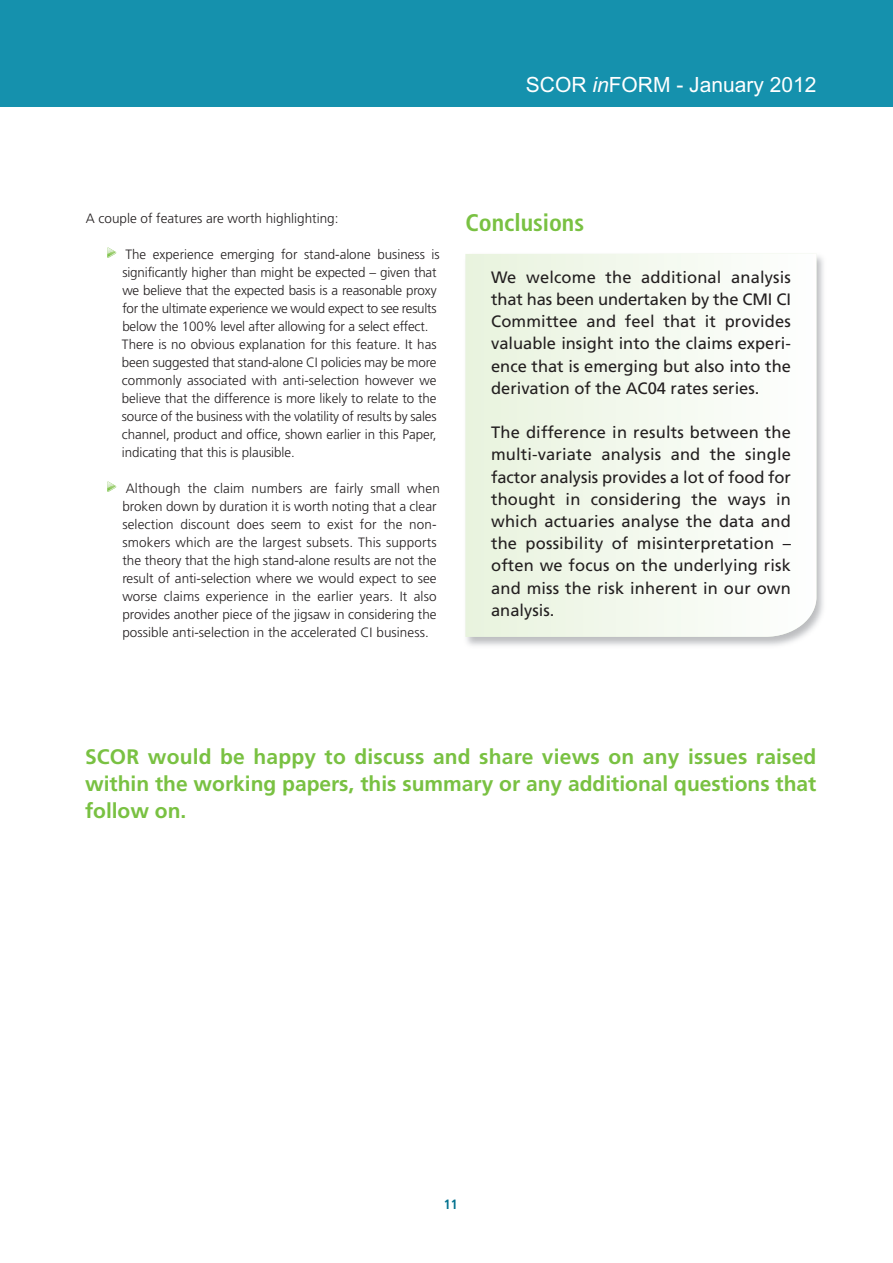
<style>
.page{position:relative;width:893px;height:1263px;background:#fff}
.page>*{position:absolute;margin:0;border:0;box-sizing:border-box;transform-origin:0 0}
.t1{font:700 condensed 24px "Frutiger";color:#79c142}
.t2{font:700 21px/27px "Frutiger";color:#79c142;text-align:justify}
.t3{font:21px "Arial";color:#fff}
.t4{font:16.5px/22.2px "Frutiger";color:#231f20;text-align:justify}
.t5{font:300 13.5px/18px "Frutiger";color:#231f20}
.t6{font:700 condensed 13.5px "Frutiger";color:#00718e}
.s1{font-style:italic}
</style>
<div class="page">
<img style="left:465px;top:254px;width:359px;height:392px">
<svg style="left:466px;top:253px;width:350px;height:384px"></svg>
<div style="left:0;top:0;width:893px;height:106px;background:#1591ad"></div>
<svg style="left:107px;top:482px;width:9px;height:10px"></svg>
<svg style="left:107px;top:248px;width:9px;height:10px"></svg>
<h2 class="t3" style="left:526px;top:72px;width:292px">SCOR <span class="s1">in</span>FORM - January 2012</h2>
<p class="t5" style="left:86px;top:210px;width:254px">A couple of features are worth highlighting:</p>
<p class="t5" style="left:122px;top:246px;width:319px">The experience emerging for stand-alone business is significantly higher than might be expected – given that we believe that the expected basis is a reasonable proxy for the ultimate experience we would expect to see results below the 100% level after allowing for a select effect.<br>There is no obvious explanation for this feature. It has been suggested that stand-alone CI policies may be more commonly associated with anti-selection however we believe that the difference is more likely to relate to the source of the business with the volatility of results by sales channel, product and office, shown earlier in this Paper, indicating that this is plausible.</p>
<p class="t5" style="left:122px;top:480px;width:319px">Although the claim numbers are fairly small when broken down by duration it is worth noting that a clear selection discount does seem to exist for the non&shy;smokers which are the largest subsets. This supports the theory that the high stand-alone results are not the result of anti-selection where we would expect to see worse claims experience in the earlier years. It also provides another piece of the jigsaw in considering the possible anti-selection in the accelerated CI business.</p>
<h1 class="t1" style="left:466px;top:213px;width:120px">Conclusions</h1>
<p class="t4" style="left:491px;top:267px;width:301px">We welcome the additional analysis that has been undertaken by the CMI CI Committee and feel that it provides valuable insight into the claims experi&shy;ence that is emerging but also into the derivation of the AC04 rates series.</p>
<p class="t4" style="left:491px;top:423px;width:301px">The difference in results between the multi-variate analysis and the single factor analysis provides a lot of food for thought in considering the ways in which actuaries analyse the data and the possibility of misinterpretation – often we focus on the underlying risk and miss the risk inherent in our own analysis.</p>
<h2 class="t2" style="left:85px;top:745px;width:733px">SCOR would be happy to discuss and share views on any issues raised within the working papers, this summary or any additional questions that follow on.</h2>
<p class="t6" style="left:444px;top:1199px;width:16px">11</p>
</div>
